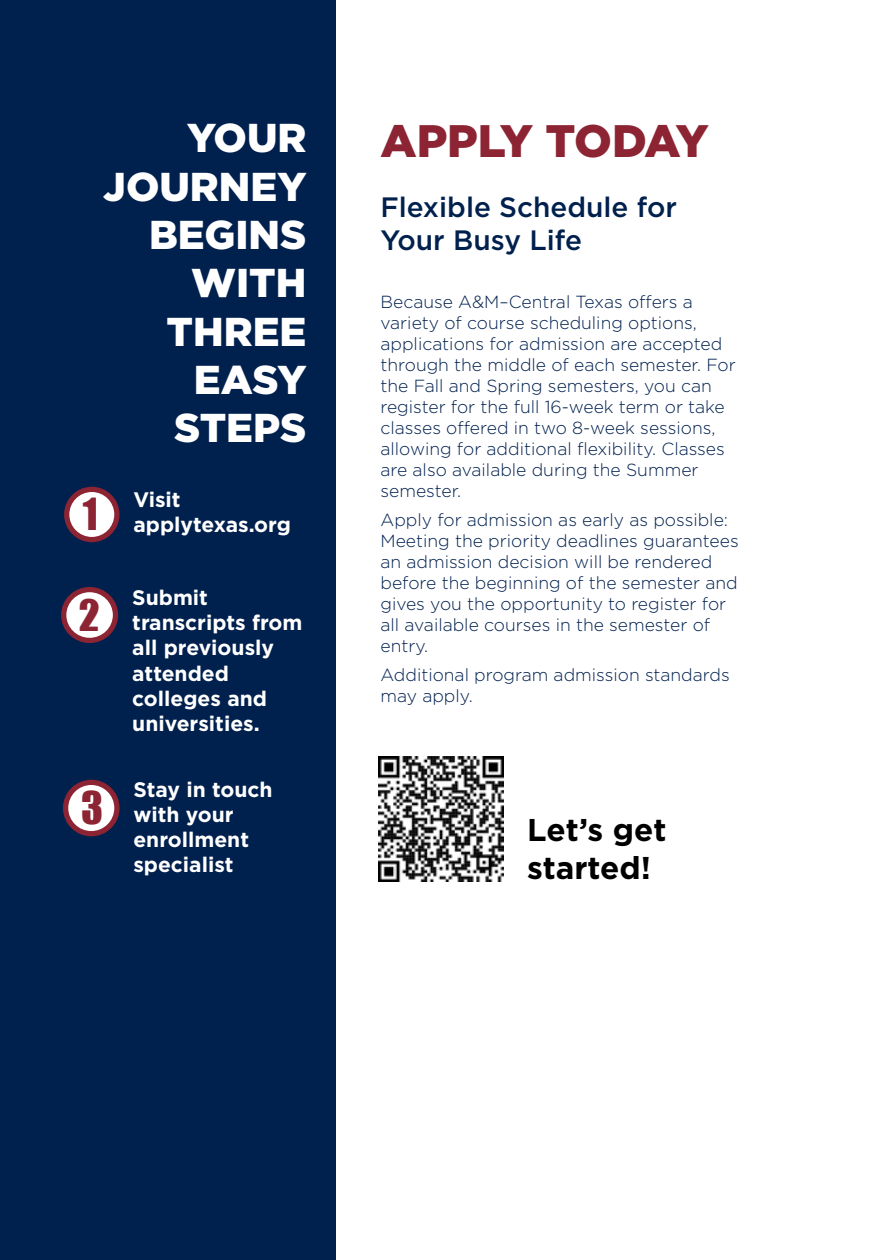
<style>
.page{position:relative;width:882px;height:1260px;background:#fff}
.page>*{position:absolute;margin:0;border:0;box-sizing:border-box;transform-origin:0 0}
.t1{font:900 45.5px "Gotham";letter-spacing:-.015em;color:#8c2433}
.t2{font:41.48px "Impact";color:#8c2433}
.t3{font:40.6px "Impact";color:#8c2433;scale:.96 1}
.t4{font:900 40.25px/48.3px "Gotham";color:#fff;text-align:right}
.t5{font:39.9px "Impact";color:#8c2433;scale:1.04 1}
.t6{font:700 31.5px/37.8px "Gotham";color:#000}
.t7{font:500 28px/33.6px "Gotham";color:#00204e}
.t8{font:700 21px/25.2px "Gotham";color:#fff}
.t9{font:300 17.5px/21px "Gotham";color:#00204e}
</style>
<div class="page">
<div style="left:0;top:0;width:335px;height:1260px;background:#00204e"></div>
<div style="left:67px;top:489px;width:50px;height:51px;background:#fff;border-radius:50%"></div>
<div style="left:64px;top:487px;width:56px;height:55px;border:5px solid #8c2433;border-radius:50%"></div>
<div style="left:64px;top:590px;width:51px;height:50px;background:#fff;border-radius:50%"></div>
<div style="left:61px;top:587px;width:57px;height:56px;border:5px solid #8c2433;border-radius:50%"></div>
<div style="left:66px;top:782px;width:51px;height:52px;background:#fff;border-radius:50%"></div>
<div style="left:63px;top:780px;width:57px;height:56px;border:5px solid #8c2433;border-radius:50%"></div>
<img style="left:378px;top:756px;width:126px;height:126px">
<h3 class="t4" style="left:103px;top:113px;width:205px">YOUR<br>JOURNEY<br>BEGINS<br>WITH<br>THREE<br>EASY<br>STEPS</h3>
<h3 class="t3" style="left:83px;top:483px;width:17px">1</h3>
<p class="t8" style="left:133px;top:487px;width:159px">Visit applytexas.org</p>
<h3 class="t5" style="left:79px;top:584px;width:22px">2</h3>
<p class="t8" style="left:132px;top:585px;width:172px">Submit transcripts from all previously attended colleges and universities.</p>
<h2 class="t2" style="left:81px;top:776px;width:23px">3</h2>
<p class="t8" style="left:133px;top:776px;width:141px">Stay in touch with your enrollment specialist</p>
<h1 class="t1" style="left:381px;top:109px;width:330px">APPLY TODAY</h1>
<h3 class="t7" style="left:381px;top:190px;width:298px">Flexible Schedule for<br>Your Busy Life</h3>
<p class="t9" style="left:381px;top:291px;width:357px">Because A&amp;M–Central Texas offers a variety of course scheduling options, applications for admission are accepted through the middle of each semester. For the Fall and Spring semesters, you can register for the full 16-week term or take classes offered in two 8-week sessions, allowing for additional flexibility. Classes are also available during the Summer semester.</p>
<p class="t9" style="left:381px;top:509px;width:360px">Apply for admission as early as possible:<br>Meeting the priority deadlines guarantees an admission decision will be rendered before the beginning of the semester and gives you the opportunity to register for all available courses in the semester of entry.</p>
<p class="t9" style="left:381px;top:664px;width:351px">Additional program admission standards may apply.</p>
<h3 class="t6" style="left:527px;top:811px;width:141px">Let’s get started!</h3>
</div>
